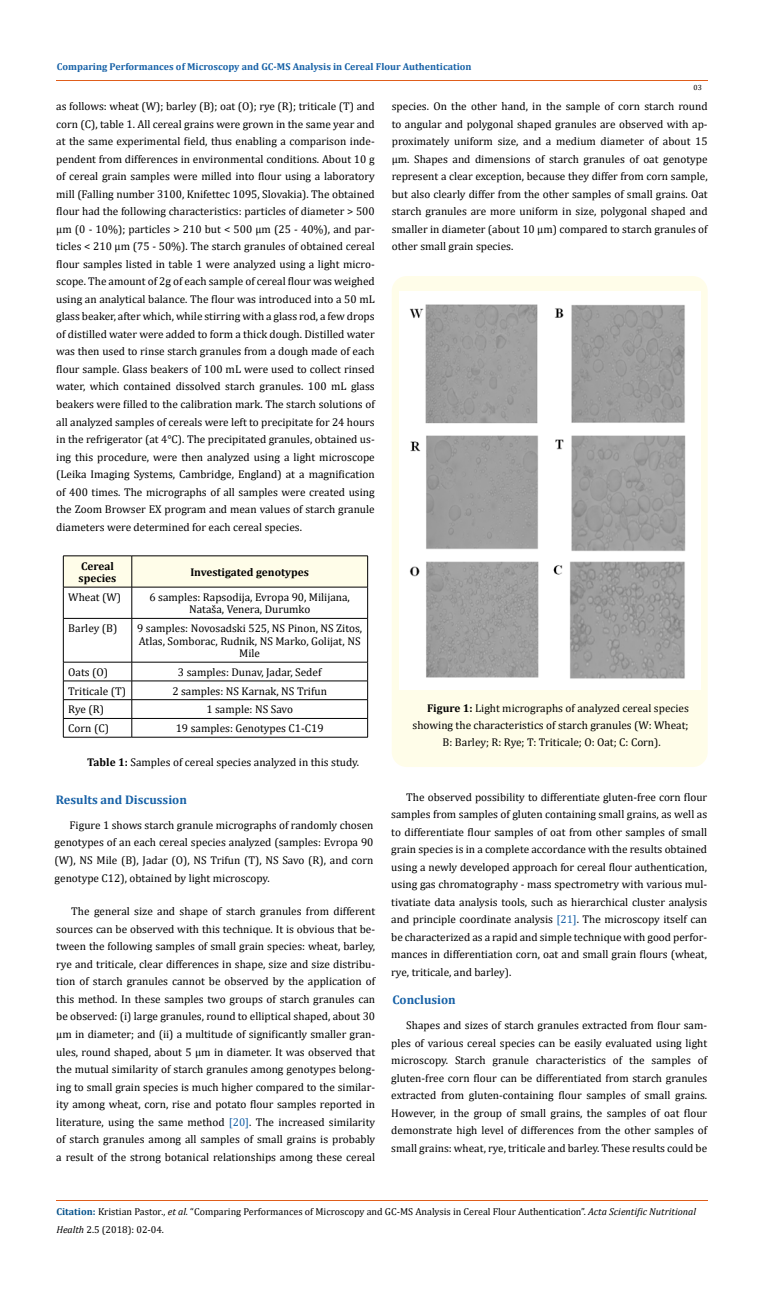
<style>
.page{position:relative;width:764px;height:1292px;background:#fff}
.page>*{position:absolute;margin:0;border:0;box-sizing:border-box;transform-origin:0 0}
.t1{font:700 12.5px "Cambria";color:#1560a6}
.t2{font:11.25px/17.5px "Cambria";color:#000;text-align:justify}
.t3{font:700 11.25px/12.5px "Cambria";color:#000}
.t4{font:10px/17.5px "Cambria";color:#000}
.t5{font:700 10px "Cambria";color:#1560a6}
.t6{font:7.5px "Cambria";color:#000}
.s1{font-weight:700}
.s2{color:#1560a6}
.s3{font-weight:700;color:#035089}
.s4{font-style:italic}
</style>
<div class="page">
<hr style="left:56px;top:80px;width:651px;height:1px;background:#e05d1a">
<div style="left:64px;top:556px;width:303px;height:31px;background:#fffde9"></div>
<hr style="left:63px;top:555px;width:69px;height:1px;background:#000">
<hr style="left:63px;top:556px;width:1px;height:31px;background:#000">
<hr style="left:132px;top:555px;width:236px;height:1px;background:#000">
<hr style="left:132px;top:556px;width:1px;height:31px;background:#000">
<hr style="left:367px;top:556px;width:1px;height:31px;background:#000">
<hr style="left:63px;top:587px;width:69px;height:1px;background:#000">
<hr style="left:63px;top:587px;width:1px;height:31px;background:#000">
<hr style="left:132px;top:587px;width:236px;height:1px;background:#000">
<hr style="left:132px;top:587px;width:1px;height:31px;background:#000">
<hr style="left:367px;top:587px;width:1px;height:31px;background:#000">
<hr style="left:63px;top:618px;width:69px;height:1px;background:#000">
<hr style="left:63px;top:618px;width:1px;height:44px;background:#000">
<hr style="left:132px;top:618px;width:236px;height:1px;background:#000">
<hr style="left:132px;top:618px;width:1px;height:44px;background:#000">
<hr style="left:367px;top:618px;width:1px;height:44px;background:#000">
<hr style="left:63px;top:662px;width:69px;height:1px;background:#000">
<hr style="left:132px;top:662px;width:236px;height:1px;background:#000">
<hr style="left:63px;top:680px;width:69px;height:1px;background:#000">
<hr style="left:132px;top:680px;width:236px;height:1px;background:#000">
<hr style="left:63px;top:699px;width:69px;height:1px;background:#000">
<hr style="left:132px;top:699px;width:236px;height:1px;background:#000">
<hr style="left:63px;top:718px;width:69px;height:1px;background:#000">
<svg style="left:63px;top:662px;width:1px;height:75px"></svg>
<hr style="left:132px;top:718px;width:236px;height:1px;background:#000">
<svg style="left:132px;top:662px;width:1px;height:75px"></svg>
<svg style="left:367px;top:662px;width:1px;height:75px"></svg>
<hr style="left:63px;top:737px;width:69px;height:1px;background:#000">
<hr style="left:132px;top:737px;width:236px;height:1px;background:#000">
<div style="left:392px;top:276px;width:315px;height:491px;background:#fffde9;border-radius:15px"></div>
<img style="left:399px;top:291px;width:301px;height:398px">
<hr style="left:56px;top:1200px;width:652px;height:1px;background:#e05d1a">
<p class="t5" style="left:57px;top:60px;width:416px">Comparing Performances of Microscopy and GC-MS Analysis in Cereal Flour Authentication</p>
<p class="t6" style="left:693px;top:83px;width:10px">03</p>
<p class="t2" style="left:56px;top:98px;width:320px">as follows: wheat (W); barley (B); oat (O); rye (R); triticale (T) and corn (C), table 1. All cereal grains were grown in the same year and at the same experimental field, thus enabling a comparison inde&shy;pendent from differences in environmental conditions. About 10 g of cereal grain samples were milled into flour using a laboratory mill (Falling number 3100, Knifettec 1095, Slovakia). The obtained flour had the following characteristics: particles of diameter &gt; 500 μm (0 - 10%); particles &gt; 210 but &lt; 500 μm (25 - 40%), and par&shy;ticles &lt; 210 μm (75 - 50%). The starch granules of obtained cereal flour samples listed in table 1 were analyzed using a light micro&shy;scope. The amount of 2g of each sample of cereal flour was weighed using an analytical balance. The flour was introduced into a 50 mL glass beaker, after which, while stirring with a glass rod, a few drops of distilled water were added to form a thick dough. Distilled water was then used to rinse starch granules from a dough made of each flour sample. Glass beakers of 100 mL were used to collect rinsed water, which contained dissolved starch granules. 100 mL glass beakers were filled to the calibration mark. The starch solutions of all analyzed samples of cereals were left to precipitate for 24 hours in the refrigerator (at 4°C). The precipitated granules, obtained us&shy;ing this procedure, were then analyzed using a light microscope (Leika Imaging Systems, Cambridge, England) at a magnification of 400 times. The micrographs of all samples were created using the Zoom Browser EX program and mean values of starch granule diameters were determined for each cereal species.</p>
<p class="t3" style="left:79px;top:559px;width:39px">Cereal species</p>
<p class="t3" style="left:190px;top:565px;width:120px">Investigated genotypes</p>
<p class="t2" style="left:68px;top:588px;width:54px">Wheat (W)</p>
<p class="t2" style="left:149px;top:590px;width:202px;line-height:12.5px;text-align:center">6 samples: Rapsodija, Evropa 90, Milijana,<br>Nataša, Venera, Durumko</p>
<p class="t2" style="left:68px;top:619px;width:51px">Barley (B)</p>
<p class="t2" style="left:137px;top:622px;width:226px;line-height:12.5px;text-align:center">9 samples: Novosadski 525, NS Pinon, NS Zitos,<br>Atlas, Somborac, Rudnik, NS Marko, Golijat, NS<br>Mile</p>
<p class="t2" style="left:68px;top:663px;width:41px">Oats (O)</p>
<p class="t2" style="left:178px;top:663px;width:145px">3 samples: Dunav, Jadar, Sedef</p>
<p class="t2" style="left:68px;top:682px;width:59px">Triticale (T)</p>
<p class="t2" style="left:172px;top:682px;width:156px">2 samples: NS Karnak, NS Trifun</p>
<p class="t2" style="left:68px;top:700px;width:37px">Rye (R)</p>
<p class="t2" style="left:206px;top:700px;width:88px">1 sample: NS Savo</p>
<p class="t2" style="left:68px;top:719px;width:42px">Corn (C)</p>
<p class="t2" style="left:176px;top:719px;width:149px">19 samples: Genotypes C1-C19</p>
<p class="t2" style="left:87px;top:753px;width:273px"><span class="s1">Table 1:</span> Samples of cereal species analyzed in this study.</p>
<p class="t2" style="left:392px;top:98px;width:317px">species. On the other hand, in the sample of corn starch round to angular and polygonal shaped granules are observed with ap&shy;proximately uniform size, and a medium diameter of about 15 µm. Shapes and dimensions of starch granules of oat genotype represent a clear exception, because they differ from corn sample, but also clearly differ from the other samples of small grains. Oat starch granules are more uniform in size, polygonal shaped and smaller in diameter (about 10 µm) compared to starch granules of other small grain species.</p>
<p class="t2" style="left:427px;top:699px;width:263px"><span class="s1">Figure 1:</span> Light micrographs of analyzed cereal species</p>
<p class="t2" style="left:412px;top:716px;width:277px">showing the characteristics of starch granules (W: Wheat;</p>
<p class="t2" style="left:443px;top:733px;width:220px">B: Barley; R: Rye; T: Triticale; O: Oat; C: Corn).</p>
<p class="t1" style="left:56px;top:791px;width:133px">Results and Discussion</p>
<p class="t2" style="left:391px;top:787px;width:317px;text-indent:15px">The observed possibility to differentiate gluten-free corn flour samples from samples of gluten containing small grains, as well as to differentiate flour samples of oat from other samples of small grain species is in a complete accordance with the results obtained using a newly developed approach for cereal flour authentication, using gas chromatography - mass spectrometry with various mul&shy;tivatiate data analysis tools, such as hierarchical cluster analysis and principle coordinate analysis <span class="s2">[21]</span>. The microscopy itself can be characterized as a rapid and simple technique with good perfor&shy;mances in differentiation corn, oat and small grain flours (wheat, rye, triticale, and barley).</p>
<p class="t2" style="left:55px;top:816px;width:320px;text-indent:15px">Figure 1 shows starch granule micrographs of randomly chosen genotypes of an each cereal species analyzed (samples: Evropa 90 (W), NS Mile (B), Jadar (O), NS Trifun (T), NS Savo (R), and corn genotype C12), obtained by light microscopy.</p>
<p class="t2" style="left:56px;top:902px;width:320px;text-indent:15px">The general size and shape of starch granules from different sources can be observed with this technique. It is obvious that be&shy;tween the following samples of small grain species: wheat, barley, rye and triticale, clear differences in shape, size and size distribu&shy;tion of starch granules cannot be observed by the application of this method. In these samples two groups of starch granules can be observed: (i) large granules, round to elliptical shaped, about 30 µm in diameter; and (ii) a multitude of significantly smaller gran&shy;ules, round shaped, about 5 µm in diameter. It was observed that the mutual similarity of starch granules among genotypes belong&shy;ing to small grain species is much higher compared to the similar&shy;ity among wheat, corn, rise and potato flour samples reported in literature, using the same method <span class="s2">[20]</span>. The increased similarity of starch granules among all samples of small grains is probably a result of the strong botanical relationships among these cereal</p>
<p class="t1" style="left:392px;top:991px;width:65px">Conclusion</p>
<p class="t2" style="left:391px;top:1016px;width:317px;text-indent:15px">Shapes and sizes of starch granules extracted from flour sam&shy;ples of various cereal species can be easily evaluated using light microscopy. Starch granule characteristics of the samples of gluten-free corn flour can be differentiated from starch granules extracted from gluten-containing flour samples of small grains.<br>However, in the group of small grains, the samples of oat flour demonstrate high level of differences from the other samples of small grains: wheat, rye, triticale and barley. These results could be</p>
<p class="t4" style="left:56px;top:1203px;width:641px"><span class="s3">Citation:</span> Kristian Pastor<span class="s4">., et al.</span> “Comparing Performances of Microscopy and GC-MS Analysis in Cereal Flour Authentication”. <span class="s4">Acta Scientific Nutritional<br>Health</span> 2.5 (2018): 02-04.</p>
</div>
